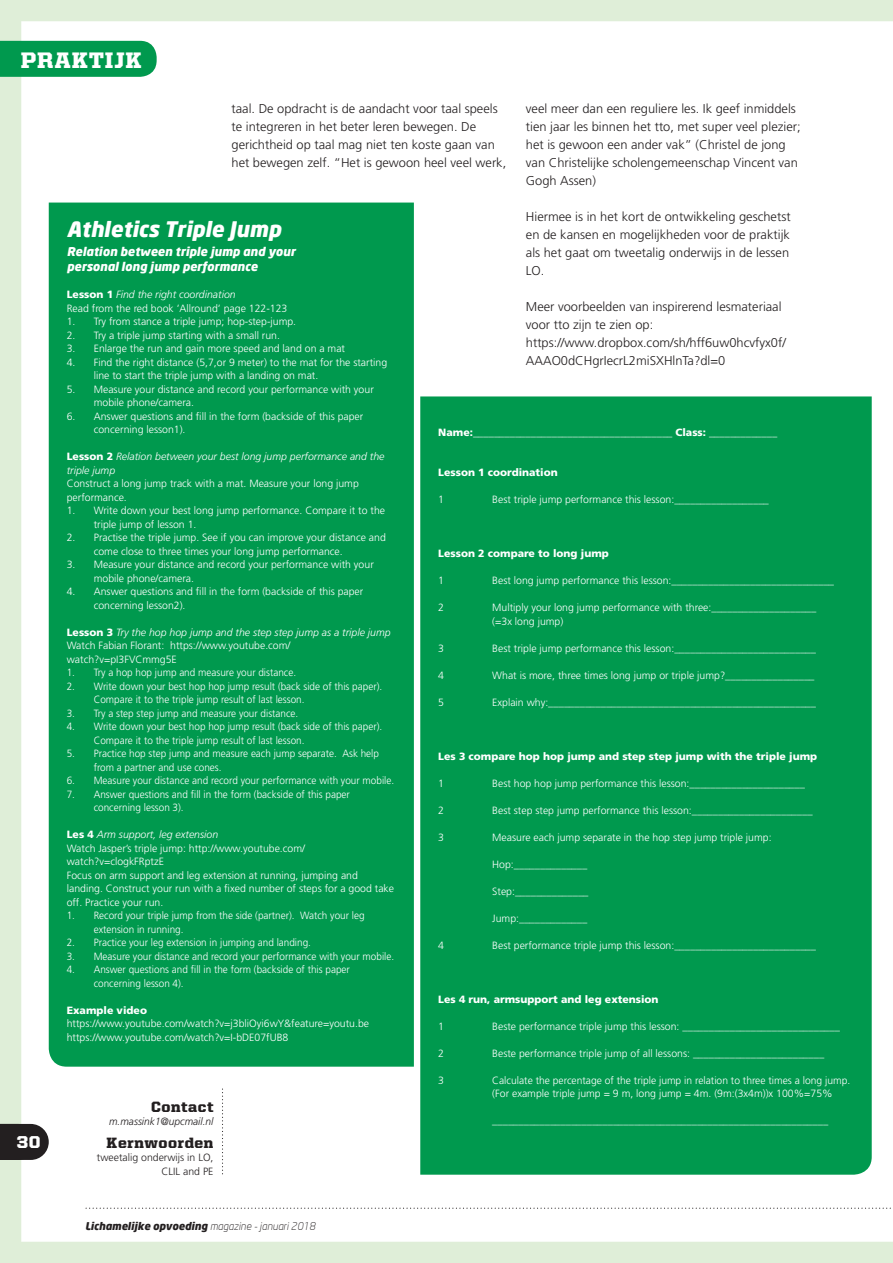
<style>
.page{position:relative;width:893px;height:1263px;background:#dfeed8}
.page>*{position:absolute;margin:0;border:0;box-sizing:border-box;transform-origin:0 0}
.t1{font:900 22.5px "United Serif Reg";letter-spacing:.035em;color:#fff}
.t2{font:italic 900 21px "Neo Sans";color:#fff}
.t3{font:900 17.25px "United Sans Reg";color:#fff}
.t4{font:900 15px "United Serif Reg";letter-spacing:.04em;color:#231f20}
.t5{font:300 12.75px/18px "Frutiger LT Std";color:#231f20}
.t6{font:italic 900 12px/15px "Neo Sans";color:#fff}
.t7{font:300 10.5px/13.5px "Frutiger LT Std";color:#fff}
.t8{font:300 10.5px/13.5px "Frutiger LT Std";color:#fff;scale:.95 1}
.t9{font:900 10.5px "Frutiger LT Std";color:#fff}
.t10{font:italic 300 10.5px/13.5px "Frutiger LT Std";color:#fff}
.t11{font:italic 900 10.5px "Neo Sans";color:#231f20}
.t12{font:300 10.5px/13.5px "Frutiger LT Std";color:#231f20;text-align:right}
.t13{font:italic 300 10.5px "Frutiger LT Std";color:#231f20}
.s1{font-weight:900}
.s2{font-style:italic}
.s3{font-weight:900;font-style:normal}
.s4{font-weight:300}
</style>
<div class="page">
<div style="left:21px;top:21px;width:872px;height:1221px;background:#fff"></div>
<div style="left:0;top:41px;width:157px;height:36px;background:#00994e"></div>
<svg style="left:222px;top:1088px;width:2px;height:87px"></svg>
<div style="left:49px;top:203px;width:365px;height:864px;background:#00994e"></div>
<div style="left:420px;top:396px;width:452px;height:779px;background:#00994e"></div>
<svg style="left:0;top:1124px;width:49px;height:36px;background:#353132"></svg>
<svg style="left:85px;top:1207px;width:808px;height:2px;background:#e0e0e0"></svg>
<h1 class="t1" style="left:21px;top:48px;width:122px">PRAKTIJK</h1>
<h3 class="t3" style="left:17px;top:1133px;width:25px">30</h3>
<p class="t5" style="left:526px;top:99px;width:276px">veel meer dan een reguliere les. Ik geef inmiddels tien jaar les binnen het tto, met super veel plezier; het is gewoon een ander vak” (Christel de jong van Christelijke scholengemeenschap Vincent van Gogh Assen)</p>
<p class="t5" style="left:526px;top:207px;width:266px;text-align:justify">Hiermee is in het kort de ontwikkeling geschetst en de kansen en mogelijkheden voor de praktijk als het gaat om tweetalig onderwijs in de lessen LO.</p>
<p class="t5" style="left:526px;top:297px;width:262px">Meer voorbeelden van inspirerend lesmateriaal voor tto zijn te zien op: https://www.dropbox.com/sh/hff6uw0hcvfyx0f/ AAAO0dCHgrIecrL2miSXHlnTa?dl=0</p>
<p class="t5" style="left:232px;top:99px;width:276px">taal. De opdracht is de aandacht voor taal speels te integreren in het beter leren bewegen. De gerichtheid op taal mag niet ten koste gaan van het bewegen zelf. “Het is gewoon heel veel werk,</p>
<h2 class="t2" style="left:67px;top:215px;width:216px">Athletics Triple Jump</h2>
<p class="t6" style="left:67px;top:244px;width:230px">Relation between triple jump and your personal long jump performance</p>
<p class="t7" style="left:67px;top:288px;width:222px"><span class="s1">Lesson 1</span> <span class="s2">Find the right coordination<br></span>Read from the red book ’Allround’ page 122-123</p>
<p class="t7" style="left:67px;top:315px;width:231px">1. Try from stance a triple jump; hop-step-jump.</p>
<p class="t7" style="left:67px;top:329px;width:215px">2. Try a triple jump starting with a small run.</p>
<p class="t7" style="left:67px;top:342px;width:280px">3. Enlarge the run and gain more speed and land on a mat</p>
<p class="t7" style="left:94px;top:356px;width:295px;text-indent:-27px">4. Find the right distance (5,7,or 9 meter) to the mat for the starting line to start the triple jump with a landing on mat.</p>
<p class="t7" style="left:94px;top:383px;width:282px;text-indent:-27px">5. Measure your distance and record your performance with your mobile phone/camera.</p>
<p class="t7" style="left:94px;top:410px;width:271px;text-indent:-27px">6. Answer questions and fill in the form (backside of this paper concerning lesson1).</p>
<p class="t10" style="left:67px;top:450px;width:319px"><span class="s3">Lesson 2</span> Relation between your best long jump performance and the triple jump</p>
<p class="t7" style="left:67px;top:477px;width:294px">Construct a long jump track with a mat. Measure your long jump performance.</p>
<p class="t7" style="left:94px;top:504px;width:293px;text-indent:-27px">1. Write down your best long jump performance. Compare it to the triple jump of lesson 1.</p>
<p class="t7" style="left:94px;top:531px;width:294px;text-indent:-27px">2. Practise the triple jump. See if you can improve your distance and come close to three times your long jump performance.</p>
<p class="t7" style="left:94px;top:558px;width:282px;text-indent:-27px">3. Measure your distance and record your performance with your mobile phone/camera.</p>
<p class="t7" style="left:94px;top:585px;width:271px;text-indent:-27px">4. Answer questions and fill in the form (backside of this paper concerning lesson2).</p>
<p class="t7" style="left:67px;top:626px;width:325px"><span class="s1">Lesson 3</span> <span class="s2">Try the hop hop jump and the step step jump as a triple jump<br></span>Watch Fabian Florant: https://www.youtube.com/ watch?v=pI3FVCmmg5E</p>
<p class="t8" style="left:67px;top:666px;width:243px">1. Try a hop hop jump and measure your distance.</p>
<p class="t8" style="left:94px;top:680px;width:305px;text-indent:-27px">2. Write down your best hop hop jump result (back side of this paper).<br>Compare it to the triple jump result of last lesson.</p>
<p class="t8" style="left:67px;top:707px;width:245px">3. Try a step step jump and measure your distance.</p>
<p class="t8" style="left:94px;top:720px;width:305px;text-indent:-27px">4. Write down your best hop hop jump result (back side of this paper).<br>Compare it to the triple jump result of last lesson.</p>
<p class="t8" style="left:94px;top:747px;width:302px;text-indent:-27px">5. Practice hop step jump and measure each jump separate. Ask help from a partner and use cones.</p>
<p class="t8" style="left:67px;top:774px;width:346px">6. Measure your distance and record your performance with your mobile.</p>
<p class="t8" style="left:94px;top:788px;width:271px;text-indent:-27px">7. Answer questions and fill in the form (backside of this paper concerning lesson 3).</p>
<p class="t7" style="left:67px;top:828px;width:329px"><span class="s1">Les 4</span> <span class="s2">Arm support, leg extension<br></span>Watch Jasper’s triple jump: http://www.youtube.com/ watch?v=clogkFRptzE<br>Focus on arm support and leg extension at running, jumping and landing. Construct your run with a fixed number of steps for a good take off. Practice your run.</p>
<p class="t8" style="left:94px;top:909px;width:287px;text-indent:-27px">1. Record your triple jump from the side (partner). Watch your leg extension in running.</p>
<p class="t8" style="left:67px;top:936px;width:259px">2. Practice your leg extension in jumping and landing.</p>
<p class="t8" style="left:67px;top:950px;width:346px">3. Measure your distance and record your performance with your mobile.</p>
<p class="t8" style="left:94px;top:963px;width:271px;text-indent:-27px">4. Answer questions and fill in the form (backside of this paper concerning lesson 4).</p>
<p class="t9" style="left:67px;top:1004px;width:82px">Example video</p>
<p class="t7" style="left:67px;top:1017px;width:304px">https://www.youtube.com/watch?v=j3bliOyi6wY&amp;feature=youtu.be https://www.youtube.com/watch?v=I-bDE07fUB8</p>
<p class="t7" style="left:438px;top:426px;width:340px"><span class="s1">Name:</span>______________________________________ <span class="s1">Class:</span> _____________</p>
<p class="t9" style="left:438px;top:466px;width:121px">Lesson 1 coordination</p>
<p class="t7" style="left:438px;top:493px;width:7px">1</p>
<p class="t7" style="left:492px;top:493px;width:278px">Best triple jump performance this lesson:__________________</p>
<p class="t9" style="left:438px;top:547px;width:172px">Lesson 2 compare to long jump</p>
<p class="t7" style="left:438px;top:574px;width:7px">1</p>
<p class="t7" style="left:492px;top:574px;width:343px">Best long jump performance this lesson:_______________________________</p>
<p class="t7" style="left:438px;top:601px;width:7px">2</p>
<p class="t7" style="left:492px;top:601px;width:326px">Multiply your long jump performance with three:____________________ (=3x long jump)</p>
<p class="t7" style="left:438px;top:642px;width:7px">3</p>
<p class="t7" style="left:492px;top:642px;width:325px">Best triple jump performance this lesson:___________________________</p>
<p class="t7" style="left:438px;top:669px;width:7px">4</p>
<p class="t7" style="left:492px;top:669px;width:324px">What is more, three times long jump or triple jump?_________________</p>
<p class="t7" style="left:438px;top:696px;width:7px">5</p>
<p class="t7" style="left:492px;top:696px;width:325px">Explain why:___________________________________________________</p>
<p class="t9" style="left:438px;top:750px;width:380px">Les 3 compare hop hop jump and step step jump with the triple jump</p>
<p class="t7" style="left:438px;top:777px;width:7px">1</p>
<p class="t7" style="left:492px;top:777px;width:314px">Best hop hop jump performance this lesson:______________________</p>
<p class="t7" style="left:438px;top:804px;width:7px">2</p>
<p class="t7" style="left:492px;top:804px;width:322px">Best step step jump performance this lesson:_______________________</p>
<p class="t7" style="left:438px;top:831px;width:7px">3</p>
<p class="t7" style="left:492px;top:831px;width:281px">Measure each jump separate in the hop step jump triple jump:</p>
<p class="t7" style="left:492px;top:858px;width:97px">Hop:______________</p>
<p class="t7" style="left:492px;top:885px;width:98px">Step:______________</p>
<p class="t7" style="left:492px;top:912px;width:97px">Jump:_____________</p>
<p class="t7" style="left:438px;top:939px;width:7px">4</p>
<p class="t7" style="left:492px;top:939px;width:325px">Best performance triple jump this lesson:___________________________</p>
<p class="t9" style="left:438px;top:993px;width:222px">Les 4 run, armsupport and leg extension</p>
<p class="t7" style="left:438px;top:1020px;width:7px">1</p>
<p class="t7" style="left:492px;top:1020px;width:349px">Beste performance triple jump this lesson: ______________________________</p>
<p class="t7" style="left:438px;top:1047px;width:7px">2</p>
<p class="t7" style="left:492px;top:1047px;width:333px">Beste performance triple jump of all lessons: _________________________</p>
<p class="t7" style="left:438px;top:1074px;width:7px">3</p>
<p class="t7" style="left:492px;top:1074px;width:359px">Calculate the percentage of the triple jump in relation to three times a long jump. (For example triple jump = 9 m, long jump = 4m. (9m:(3x4m))x 100%=75%</p>
<p class="t7" style="left:492px;top:1114px;width:337px">________________________________________________________________</p>
<h3 class="t4" style="left:151px;top:1098px;width:64px">Contact</h3>
<p class="t13" style="left:109px;top:1115px;width:106px">m.massink1@upcmail.nl</p>
<h3 class="t4" style="left:107px;top:1134px;width:108px">Kernwoorden</h3>
<p class="t12" style="left:97px;top:1151px;width:118px">tweetalig onderwijs in LO,<br>CLIL and PE</p>
<p class="t11" style="left:85px;top:1219px;width:232px">Lichamelijke opvoeding <span class="s4">magazine - januari 2018</span></p>
</div>
